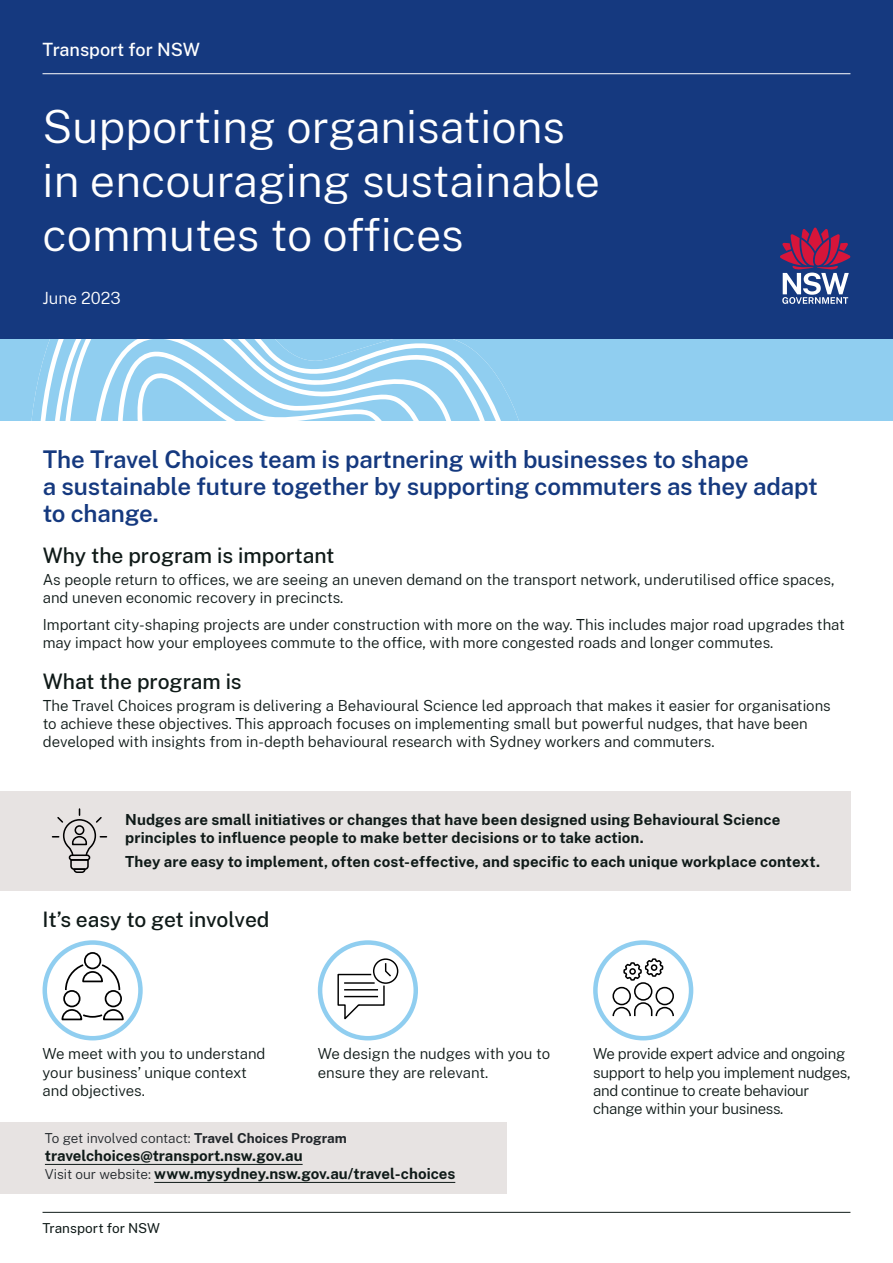
<style>
.page{position:relative;width:893px;height:1263px;background:#fff}
.page>*{position:absolute;margin:0;border:0;box-sizing:border-box;transform-origin:0 0}
.Document_Title{font:300 45px/54px "Public Sans NSW";color:#fff}
.Heading_2__H2{font:600 24px/27px "Public Sans NSW";letter-spacing:-.005em;color:#15397f}
.Heading_3__H3{font:500 21px "Public Sans NSW";color:#0f1a18}
.Descriptor{font:500 18px "Public Sans NSW";color:#fff}
.Date_Cover_URL__White{font:300 16.5px "Public Sans NSW";color:#fff}
.P_-_Body_copy_larger{font:300 15px/18px "Public Sans NSW";color:#0f1a18}
.Level_1_bullet{font:700 15px/18px "Public Sans NSW";letter-spacing:.005em;color:#0f1a18}
.Body{font:300 15px/18.3px "Public Sans NSW";letter-spacing:-.02em;color:#0f1a18}
.Body-2{font:300 15px/18.3px "Public Sans NSW";color:#0f1a18}
.t1{font:300 13.5px "Public Sans NSW";letter-spacing:-.01em;color:#22272b}
.t2{font:13.5px "Public Sans NSW";color:#0f1a18}
.s1{font-weight:700}
.s2{font-weight:300;font-size:13.5px;color:#22272b}
</style>
<div class="page">
<div style="left:0;top:0;width:893px;height:339px;background:#15397f"></div>
<div style="left:0;top:339px;width:893px;height:82px;background:#90cef0"></div>
<svg style="left:31px;top:339px;width:488px;height:82px"></svg>
<div style="left:0;top:1122px;width:507px;height:72px;background:#e7e3e2"></div>
<div style="left:0;top:791px;width:850px;height:99px;background:#e7e3e2"></div>
<svg style="left:780px;top:228px;width:70px;height:76px"></svg>
<hr style="left:43px;top:73px;width:807px;height:1px;background:#fff">
<div style="left:84px;top:952px;width:17px;height:17px;border:2px solid #000;border-radius:50%"></div>
<div style="left:63px;top:990px;width:18px;height:17px;border:2px solid #000;border-radius:50%"></div>
<div style="left:105px;top:990px;width:17px;height:17px;border:2px solid #000;border-radius:50%"></div>
<svg style="left:65px;top:963px;width:56px;height:29px"></svg>
<svg style="left:61px;top:1009px;width:63px;height:12px"></svg>
<div style="left:43px;top:940px;width:100px;height:100px;border:4px solid #90cef0;border-radius:50%"></div>
<svg style="left:337px;top:958px;width:61px;height:62px"></svg>
<hr style="left:344px;top:996px;width:34px;height:1px;background:#000">
<hr style="left:344px;top:989px;width:34px;height:1px;background:#000">
<hr style="left:344px;top:982px;width:31px;height:2px;background:#000">
<div style="left:318px;top:940px;width:100px;height:100px;border:4px solid #90cef0;border-radius:50%"></div>
<div style="left:634px;top:982px;width:18px;height:19px;border:2px solid #000;border-radius:50%"></div>
<div style="left:655px;top:987px;width:19px;height:18px;border:2px solid #000;border-radius:50%"></div>
<div style="left:612px;top:987px;width:19px;height:18px;border:2px solid #000;border-radius:50%"></div>
<svg style="left:612px;top:1001px;width:62px;height:16px"></svg>
<svg style="left:622px;top:948px;width:42px;height:47px"></svg>
<div style="left:629px;top:968px;width:7px;height:7px;border:2px solid #000;border-radius:50%"></div>
<div style="left:593px;top:940px;width:100px;height:100px;border:4px solid #90cef0;border-radius:50%"></div>
<hr style="left:45px;top:1164px;width:258px;height:1px;background:#0f1a18">
<hr style="left:154px;top:1182px;width:301px;height:1px;background:#0f1a18">
<svg style="left:53px;top:809px;width:53px;height:64px"></svg>
<hr style="left:43px;top:1212px;width:807px;height:1px;background:#0f1a18">
<p class="Descriptor" style="left:43px;top:36px;width:159px">Transport for NSW</p>
<p class="Document_Title" style="left:43px;top:97px;width:559px">Supporting organisations in encouraging sustainable commutes to offices</p>
<p class="Date_Cover_URL__White" style="left:43px;top:286px;width:80px">June 2023</p>
<h2 class="Heading_2__H2" style="left:43px;top:444px;width:776px">The Travel Choices team is partnering with businesses to shape<br>a sustainable future together by supporting commuters as they adapt to change.</h2>
<h3 class="Heading_3__H3" style="left:43px;top:540px;width:293px">Why the program is important</h3>
<p class="P_-_Body_copy_larger" style="left:43px;top:570px;width:793px">As people return to offices, we are seeing an uneven demand on the transport network, underutilised office spaces, and uneven economic recovery in precincts.</p>
<p class="P_-_Body_copy_larger" style="left:43px;top:614px;width:804px">Important city-shaping projects are under construction with more on the way. This includes major road upgrades that may impact how your employees commute to the office, with more congested roads and longer commutes.</p>
<h3 class="Heading_3__H3" style="left:43px;top:665px;width:200px">What the program is</h3>
<p class="P_-_Body_copy_larger" style="left:43px;top:695px;width:789px">The Travel Choices program is delivering a Behavioural Science led approach that makes it easier for organisations to achieve these objectives. This approach focuses on implementing small but powerful nudges, that have been developed with insights from in-depth behavioural research with Sydney workers and commuters.</p>
<p class="Level_1_bullet" style="left:125px;top:809px;width:657px">Nudges are small initiatives or changes that have been designed using Behavioural Science principles to influence people to make better decisions or to take action.</p>
<p class="Level_1_bullet" style="left:125px;top:852px;width:696px">They are easy to implement, often cost-effective, and specific to each unique workplace context.</p>
<h3 class="Heading_3__H3" style="left:43px;top:904px;width:229px">It’s easy to get involved</h3>
<p class="Body-2" style="left:43px;top:1044px;width:224px">We meet with you to understand your business’ unique context and objectives.</p>
<p class="Body-2" style="left:318px;top:1044px;width:234px">We design the nudges with you to ensure they are relevant.</p>
<p class="Body" style="left:593px;top:1044px;width:259px">We provide expert advice and ongoing support to help you implement nudges, and continue to create behaviour change within your business.</p>
<p class="t1" style="left:45px;top:1128px;width:303px">To get involved contact: <span class="s1">Travel Choices Program</span></p>
<p class="Level_1_bullet" style="left:45px;top:1146px;width:412px">travelchoices@transport.nsw.gov.au<br><span class="s2">Visit our website:</span> www.mysydney.nsw.gov.au/travel-choices</p>
<p class="t2" style="left:43px;top:1218px;width:119px">Transport for NSW</p>
</div>
